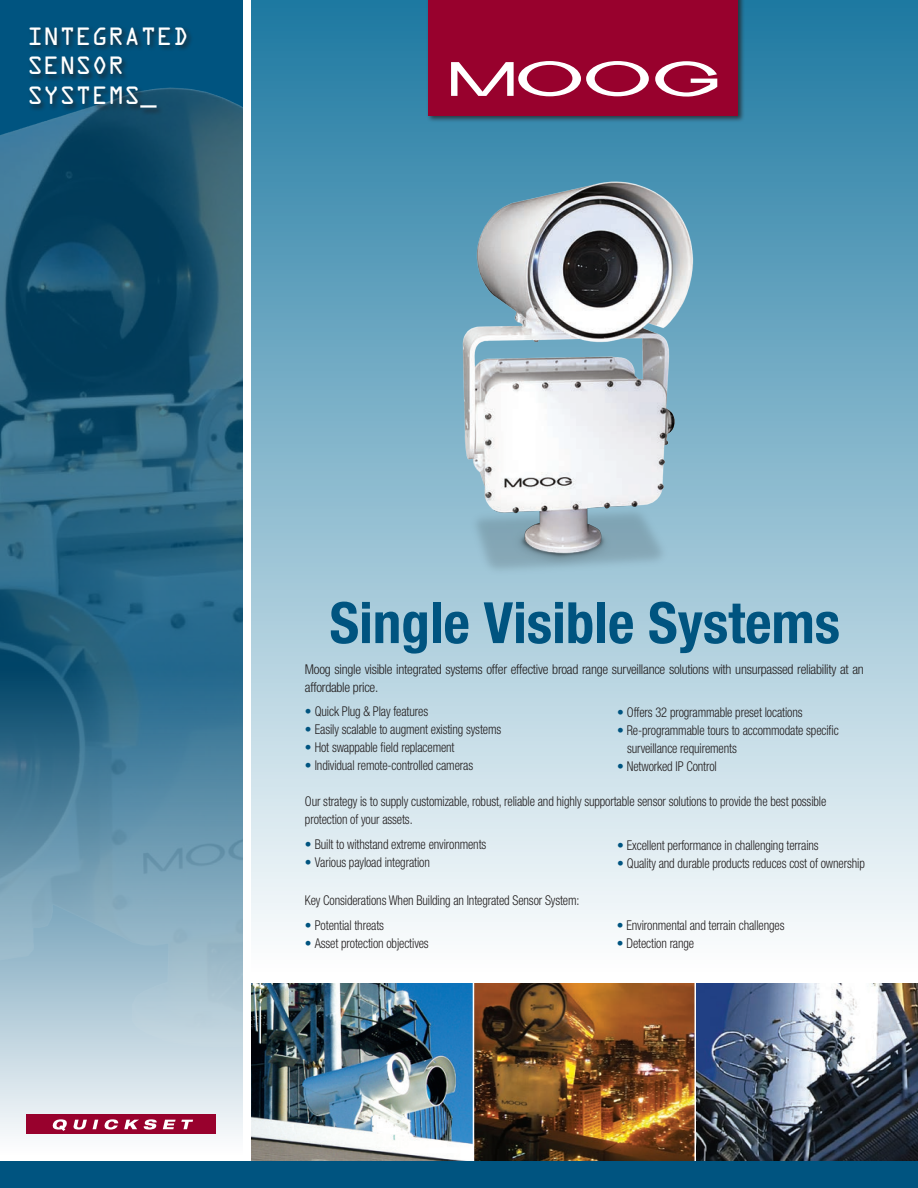
<style>
.page{position:relative;width:918px;height:1188px;background:#fff}
.page>*{position:absolute;margin:0;border:0;box-sizing:border-box;transform-origin:0 0}
.t1{font:700 condensed 57px "Helvetica Neue LT Std";color:#005480}
.t2{font:22.5px/30px "OCRA Std";color:#fff}
.t3{font:300 condensed 13.5px/18px "Helvetica Neue LT Std";letter-spacing:-.01em;color:#231f20;scale:.92 1}
.t4{font:300 condensed 13.5px/18px "Helvetica Neue LT Std";letter-spacing:-.01em;color:#231f20}
.s1{color:#005480}
</style>
<div class="page">
<div style="left:248px;top:0;width:670px;height:986px;background:linear-gradient(to bottom,#1e79a1,#fff)"></div>
<div style="left:427px;top:0;width:318px;height:123px;background:#231f20;opacity:.75"></div>
<div style="left:428px;top:0;width:309px;height:115px;background:#98012d"></div>
<img style="left:252px;top:983px;width:666px;height:178px">
<img style="left:0;top:0;width:243px;height:668px">
<div style="left:29px;top:26px;width:165px;height:90px;background:#231f20;opacity:.75"></div>
<svg style="left:0;top:668px;width:243px;height:468px;background:#7ea5b9"></svg>
<svg style="left:451px;top:61px;width:198px;height:35px"></svg>
<svg style="left:655px;top:61px;width:62px;height:36px"></svg>
<img style="left:421px;top:172px;width:287px;height:432px">
<div style="left:26px;top:1114px;width:190px;height:20px;background:#98012d"></div>
<svg style="left:52px;top:1119px;width:35px;height:12px"></svg>
<svg style="left:93px;top:1120px;width:5px;height:9px"></svg>
<svg style="left:104px;top:1119px;width:14px;height:11px"></svg>
<svg style="left:124px;top:1119px;width:33px;height:11px"></svg>
<svg style="left:163px;top:1120px;width:30px;height:9px"></svg>
<hr style="left:473px;top:982px;width:1px;height:179px;background:#fff">
<hr style="left:694px;top:982px;width:2px;height:179px;background:#fff">
<div style="left:0;top:1161px;width:918px;height:27px;background:#005480"></div>
<h2 class="t2" style="left:27px;top:23px;width:164px">INTEGRATED<br>SENSOR<br>SYSTEMS_</h2>
<h1 class="t1" style="left:330px;top:588px;width:512px">Single Visible Systems</h1>
<p class="t4" style="left:305px;top:660px;width:560px">Moog single visible integrated systems offer effective broad range surveillance solutions with unsurpassed reliability at an affordable price.</p>
<p class="t3" style="left:305px;top:703px;width:135px"><span class="s1">•</span> Quick Plug &amp; Play features</p>
<p class="t3" style="left:305px;top:721px;width:215px"><span class="s1">•</span> Easily scalable to augment existing systems</p>
<p class="t3" style="left:305px;top:739px;width:164px"><span class="s1">•</span> Hot swappable field replacement</p>
<p class="t3" style="left:305px;top:757px;width:184px"><span class="s1">•</span> Individual remote-controlled cameras</p>
<p class="t3" style="left:305px;top:793px;width:568px">Our strategy is to supply customizable, robust, reliable and highly supportable sensor solutions to provide the best possible protection of your assets.</p>
<p class="t3" style="left:305px;top:835px;width:199px"><span class="s1">•</span> Built to withstand extreme environments</p>
<p class="t3" style="left:305px;top:853px;width:137px"><span class="s1">•</span> Various payload integration</p>
<p class="t3" style="left:617px;top:704px;width:203px"><span class="s1">•</span> Offers 32 programmable preset locations</p>
<p class="t3" style="left:627px;top:722px;width:232px;text-indent:-10px"><span class="s1">•</span> Re-programmable tours to accommodate specific surveillance requirements</p>
<p class="t3" style="left:617px;top:758px;width:110px"><span class="s1">•</span> Networked IP Control</p>
<p class="t3" style="left:617px;top:836px;width:221px"><span class="s1">•</span> Excellent performance in challenging terrains</p>
<p class="t3" style="left:617px;top:854px;width:271px"><span class="s1">•</span> Quality and durable products reduces cost of ownership</p>
<p class="t3" style="left:305px;top:891px;width:300px">Key Considerations When Building an Integrated Sensor System:</p>
<p class="t3" style="left:305px;top:916px;width:88px"><span class="s1">•</span> Potential threats</p>
<p class="t3" style="left:305px;top:934px;width:136px"><span class="s1">•</span> Asset protection objectives</p>
<p class="t3" style="left:617px;top:916px;width:184px"><span class="s1">•</span> Environmental and terrain challenges</p>
<p class="t3" style="left:617px;top:934px;width:86px"><span class="s1">•</span> Detection range</p>
</div>
